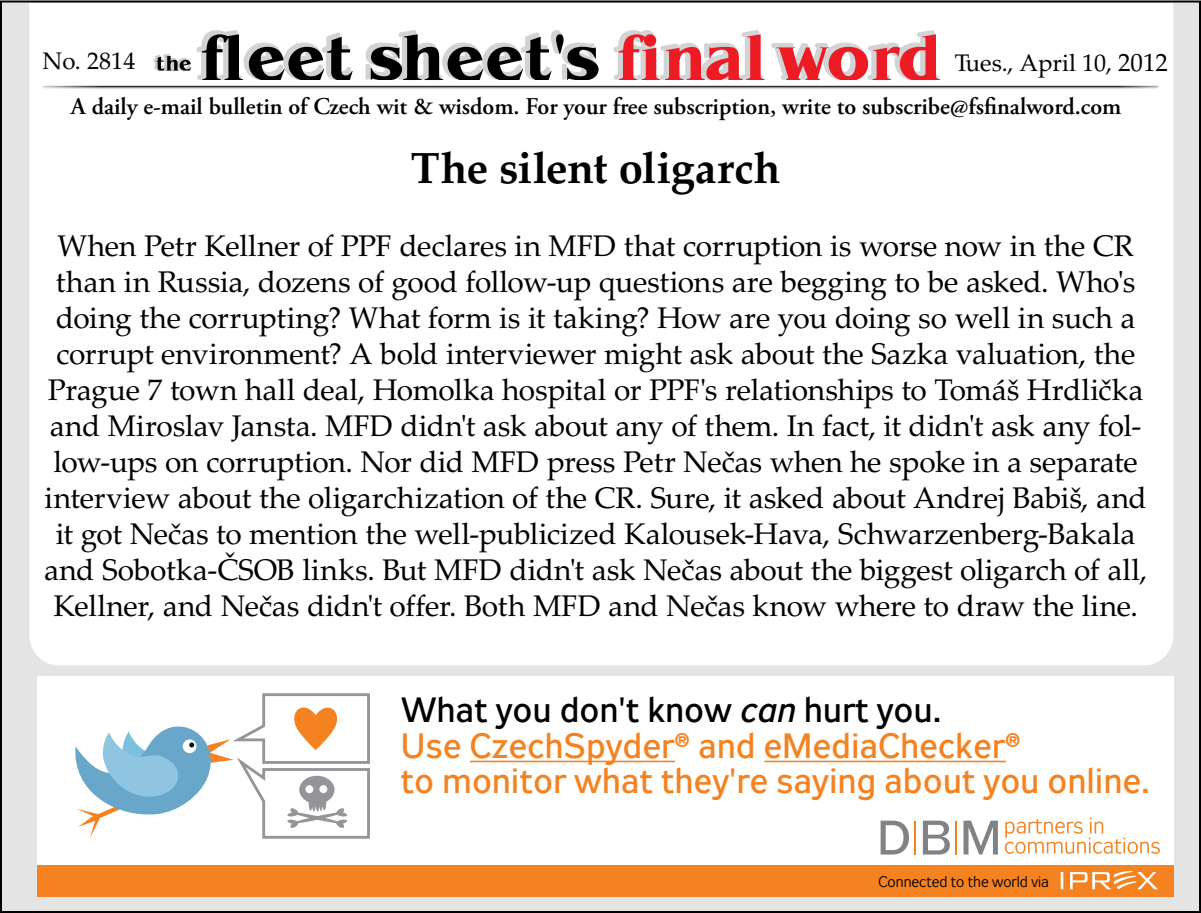
<style>
.page{position:relative;width:1201px;height:913px;background:#fff}
.page>*{position:absolute;margin:0;border:0;box-sizing:border-box;transform-origin:0 0}
.t1{font:700 43.6px "Palatino LTCE";color:#000}
.t2{font:35px/35.2px "Zeppelin 32";letter-spacing:.015em;color:#f58220}
.t3{font:35px "Zeppelin 32";letter-spacing:.015em;color:#000}
.t4{font:29.8px/36px "Palatino LTCE";letter-spacing:-.01em;color:#000;text-align:center}
.t5{font:600 24px "Adobe Garamond Pro";color:#000}
.t6{font:24px "Palatino LTCE";color:#000}
.t7{font:15.2px "Zeppelin 31";color:#000}
.s1{font-size:25px}
.s2{font-style:italic}
</style>
<div class="page">
<div style="left:1px;top:1px;width:1198px;height:910px;background:#e5e4e4"></div>
<div style="left:28px;top:1px;width:1146px;height:665px;background:#fff"></div>
<img style="left:40px;top:83px;width:1120px;height:7px">
<svg style="left:153px;top:30px;width:446px;height:50px;background:#a3a3a4"></svg>
<svg style="left:611px;top:30px;width:328px;height:50px;background:#eda0a3"></svg>
<div style="left:37px;top:676px;width:1136px;height:220px;background:#fff"></div>
<svg style="left:880px;top:820px;width:117px;height:34px"></svg>
<svg style="left:1004px;top:817px;width:155px;height:36px"></svg>
<hr style="left:914px;top:820px;width:2px;height:34px;background:#f58220">
<hr style="left:954px;top:820px;width:2px;height:34px;background:#f58220">
<div style="left:37px;top:864px;width:1136px;height:32px;background:#f58220"></div>
<svg style="left:1060px;top:872px;width:3px;height:17px"></svg>
<svg style="left:1070px;top:871px;width:87px;height:18px"></svg>
<svg style="left:75px;top:693px;width:295px;height:146px"></svg>
<hr style="left:470px;top:760px;width:205px;height:2px;background:#f58220">
<hr style="left:764px;top:760px;width:241px;height:2px;background:#f58220">
<p class="t6" style="left:42px;top:47px;width:94px">No. 2814</p>
<p class="t6" style="left:954px;top:49px;width:215px">Tues., April 10, <span class="s1">2012</span></p>
<p class="t5" style="left:71px;top:93px;width:1051px">A daily e-mail bulletin of Czech wit &amp; wisdom. For your free subscription, write to subscribe@fsfinalword.com</p>
<h1 class="t1" style="left:411px;top:142px;width:371px">The silent oligarch</h1>
<p class="t4" style="left:44px;top:228px;width:1104px">When Petr Kellner of PPF declares in MFD that corruption is worse now in the CR than in Russia, dozens of good follow-up questions are begging to be asked. Who's doing the corrupting? What form is it taking? How are you doing so well in such a corrupt environment? A bold interviewer might ask about the Sazka valuation, the Prague 7 town hall deal, Homolka hospital or PPF's relationships to Tomáš Hrdlička and Miroslav Jansta. MFD didn't ask about any of them. In fact, it didn't ask any fol&shy;low-ups on corruption. Nor did MFD press Petr Nečas when he spoke in a separate interview about the oligarchization of the CR. Sure, it asked about Andrej Babiš, and it got Nečas to mention the well-publicized Kalousek-Hava, Schwarzenberg-Bakala and Sobotka-ČSOB links. But MFD didn't ask Nečas about the biggest oligarch of all, Kellner, and Nečas didn't offer. Both MFD and Nečas know where to draw the line.</p>
<p class="t3" style="left:401px;top:687px;width:541px">What you don t know <span class="s2">can</span> hurt you.</p>
<p class="t3" style="left:618px;top:687px;width:8px">'</p>
<p class="t2" style="left:401px;top:730px;width:749px">Use CzechSpyder® and eMediaChecker®<br>to monitor what they're saying about you online.</p>
<p class="t7" style="left:878px;top:871px;width:172px">Connected to the world via</p>
</div>
